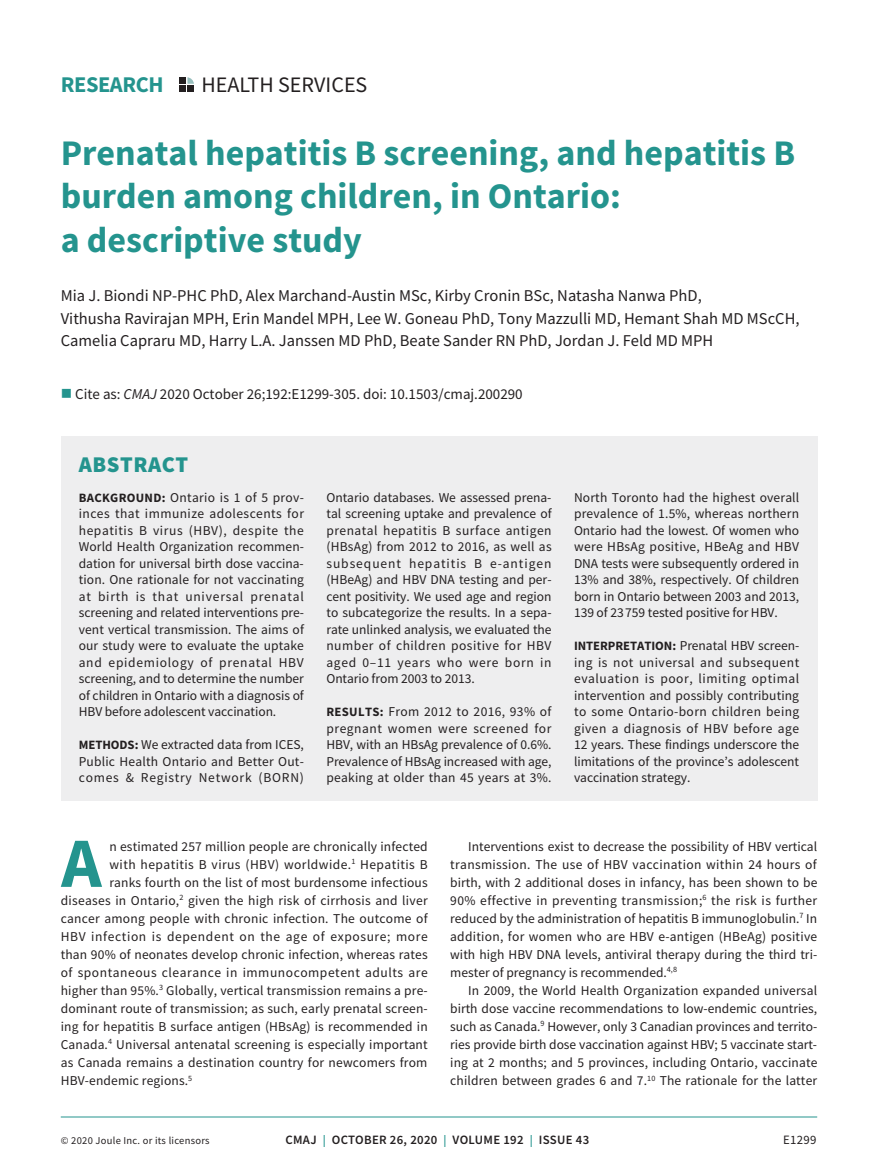
<style>
.page{position:relative;width:878px;height:1175px;background:#fff}
.page>*{position:absolute;margin:0;border:0;box-sizing:border-box;transform-origin:0 0}
.t1{font:700 70.65px "Source Sans Pro";color:#24948e}
.t2{font:700 36px/43.2px "Source Sans Pro";color:#24948e}
.t3{font:700 22.5px "Source Sans Pro";letter-spacing:-.02em;color:#24948e}
.t4{font:900 22.5px "Source Sans Pro";letter-spacing:.025em;color:#24948e}
.t5{font:22.05px "Source Sans Pro";color:#231f20}
.t6{font:16.5px/22.5px "Source Sans Pro";color:#231f20}
.t7{font:15px "Source Sans Pro";color:#231f20}
.t8{font:13.5px/16.5px "Source Sans Pro";letter-spacing:.01em;color:#231f20;text-align:justify}
.t9{font:13.5px "Source Sans Pro";letter-spacing:.04em;color:#231f20}
.t10{font:13.5px "Source Sans Pro";letter-spacing:.045em;color:#231f20}
.t11{font:13.5px "Source Sans Pro";letter-spacing:.03em;color:#231f20}
.t12{font:600 12.75px "Source Sans Pro";letter-spacing:.025em;color:#231f20}
.t13{font:12.75px "Source Sans Pro";letter-spacing:.025em;color:#231f20}
.t14{font:10.5px "Source Sans Pro";letter-spacing:.025em;color:#231f20}
.s1{color:#24948e}
.s2{font-style:italic}
.s3{font-weight:700;font-size:12.75px}
.s4{font-size:12px;color:#24948e}
</style>
<div class="page">
<hr style="left:61px;top:1116px;width:756px;height:1px;background:#24948e">
<div style="left:179px;top:77px;width:7px;height:7px;background:#231f20"></div>
<div style="left:179px;top:85px;width:7px;height:7px;background:#231f20"></div>
<svg style="left:187px;top:77px;width:7px;height:7px"></svg>
<div style="left:187px;top:85px;width:7px;height:7px;background:#231f20"></div>
<div style="left:61px;top:436px;width:756px;height:365px;background:#eeeeef"></div>
<h3 class="t3" style="left:61px;top:69px;width:104px">RESEARCH</h3>
<h3 class="t5" style="left:201px;top:70px;width:167px">HEALTH SERVICES</h3>
<h2 class="t2" style="left:61px;top:131px;width:735px">Prenatal hepatitis B screening, and hepatitis B burden among children, in Ontario:<br>a descriptive study</h2>
<p class="t6" style="left:61px;top:284px;width:740px">Mia J. Biondi NP-PHC PhD, Alex Marchand-Austin MSc, Kirby Cronin BSc, Natasha Nanwa PhD,<br>Vithusha Ravirajan MPH, Erin Mandel MPH, Lee W. Goneau PhD, Tony Mazzulli MD, Hemant Shah MD MScCH,<br>Camelia Capraru MD, Harry L.A. Janssen MD PhD, Beate Sander RN PhD, Jordan J. Feld MD MPH</p>
<p class="t7" style="left:61px;top:384px;width:463px"><span class="s1">■</span> Cite as: <span class="s2">CMAJ</span> 2020 October 26;192:E1299-305. doi: 10.1503/cmaj.200290</p>
<h3 class="t4" style="left:79px;top:448px;width:111px">ABSTRACT</h3>
<p class="t8" style="left:79px;top:489px;width:227px"><span class="s3">BACKGROUND:</span> Ontario is 1 of 5 prov&shy;inces that immunize adolescents for hepatitis B virus (HBV), despite the World Health Organization recommen&shy;dation for universal birth dose vaccina&shy;tion. One rationale for not vaccinating at birth is that universal prenatal screening and related interventions pre&shy;vent vertical transmission. The aims of our study were to evaluate the uptake and epidemiology of prenatal HBV screening, and to determine the number of children in Ontario with a diagnosis of HBV before adolescent vaccination.</p>
<p class="t8" style="left:79px;top:736px;width:227px"><span class="s3">METHODS:</span> We extracted data from ICES, Public Health Ontario and Better Out&shy;comes &amp; Registry Network (BORN)</p>
<p class="t8" style="left:326px;top:489px;width:227px">Ontario databases. We assessed prena&shy;tal screening uptake and prevalence of prenatal hepatitis B surface antigen (HBsAg) from 2012 to 2016, as well as subsequent hepatitis B e-antigen (HBeAg) and HBV DNA testing and per&shy;cent positivity. We used age and region to subcategorize the results. In a sepa&shy;rate unlinked analysis, we evaluated the number of children positive for HBV aged 0–11 years who were born in Ontario from 2003 to 2013.</p>
<p class="t8" style="left:326px;top:703px;width:227px"><span class="s3">RESULTS:</span> From 2012 to 2016, 93% of pregnant women were screened for HBV, with an HBsAg prevalence of 0.6%.<br>Prevalence of HBsAg increased with age, peaking at older than 45 years at 3%.</p>
<p class="t8" style="left:574px;top:489px;width:227px">North Toronto had the highest overall prevalence of 1.5%, whereas northern Ontario had the lowest. Of women who were HBsAg positive, HBeAg and HBV DNA tests were subsequently ordered in 13% and 38%, respectively. Of children born in Ontario between 2003 and 2013, 139 of 23 759 tested positive for HBV.</p>
<p class="t8" style="left:574px;top:637px;width:227px"><span class="s3">INTERPRETATION:</span> Prenatal HBV screen&shy;ing is not universal and subsequent evaluation is poor, limiting optimal intervention and possibly contributing to some Ontario-born children being given a diagnosis of HBV before age 12 years. These findings underscore the limitations of the province’s adolescent vaccination strategy.</p>
<h1 class="t1" style="left:61px;top:815px;width:42px">A</h1>
<p class="t8" style="left:109px;top:838px;width:320px">n estimated 257 million people are chronically infected</p>
<p class="t11" style="left:109px;top:855px;width:320px">with hepatitis B virus (HBV) worldwide.<sup>1</sup> Hepatitis B</p>
<p class="t8" style="left:109px;top:874px;width:320px">ranks fourth on the list of most burdensome infectious</p>
<p class="t8" style="left:61px;top:892px;width:368px">diseases in Ontario,<sup>2</sup> given the high risk of cirrhosis and liver</p>
<p class="t8" style="left:61px;top:910px;width:368px">cancer among people with chronic infection. The outcome of</p>
<p class="t10" style="left:61px;top:927px;width:368px">HBV infection is dependent on the age of exposure; more</p>
<p class="t8" style="left:61px;top:946px;width:368px">than 90% of neonates develop chronic infection, whereas rates</p>
<p class="t9" style="left:61px;top:963px;width:368px">of spontaneous clearance in immunocompetent adults are</p>
<p class="t8" style="left:61px;top:982px;width:368px">higher than 95%.<sup>3</sup> Globally, vertical transmission remains a pre-</p>
<p class="t8" style="left:61px;top:1000px;width:368px">dominant route of transmission; as such, early prenatal screen-</p>
<p class="t8" style="left:61px;top:1018px;width:368px">ing for hepatitis B surface antigen (HBsAg) is recommended in</p>
<p class="t8" style="left:61px;top:1036px;width:368px">Canada.<sup>4</sup> Universal antenatal screening is especially important</p>
<p class="t8" style="left:61px;top:1054px;width:368px">as Canada remains a destination country for newcomers from</p>
<p class="t8" style="left:61px;top:1072px;width:133px">HBV-endemic regions.<sup>5</sup></p>
<p class="t8" style="left:450px;top:837px;width:369px;line-height:18px;text-indent:18px">Interventions exist to decrease the possibility of HBV vertical transmission. The use of HBV vaccination within 24 hours of birth, with 2 additional doses in infancy, has been shown to be 90% effective in preventing transmission;<sup>6</sup> the risk is further reduced by the administration of hepatitis B immunoglobulin.<sup>7</sup> In addition, for women who are HBV e-antigen (HBeAg) positive with high HBV DNA levels, antiviral therapy during the third tri&shy;mester of pregnancy is recommended.<sup>4,8</sup></p>
<p class="t8" style="left:450px;top:981px;width:368px;line-height:18px;text-indent:18px">In 2009, the World Health Organization expanded universal birth dose vaccine recommendations to low-endemic countries, such as Canada.<sup>9</sup> However, only 3 Canadian provinces and territo&shy;ries provide birth dose vaccination against HBV; 5 vaccinate start&shy;ing at 2 months; and 5 provinces, including Ontario, vaccinate children between grades 6 and 7.<sup>10</sup> The rationale for the latter</p>
<p class="t14" style="left:61px;top:1134px;width:150px">© 2020 Joule Inc. or its licensors</p>
<p class="t12" style="left:285px;top:1131px;width:305px">CMAJ <span class="s4">|</span> OCTOBER 26, 2020 <span class="s4">|</span> VOLUME 192 <span class="s4">|</span> ISSUE 43</p>
<p class="t13" style="left:783px;top:1132px;width:35px">E1299</p>
</div>
